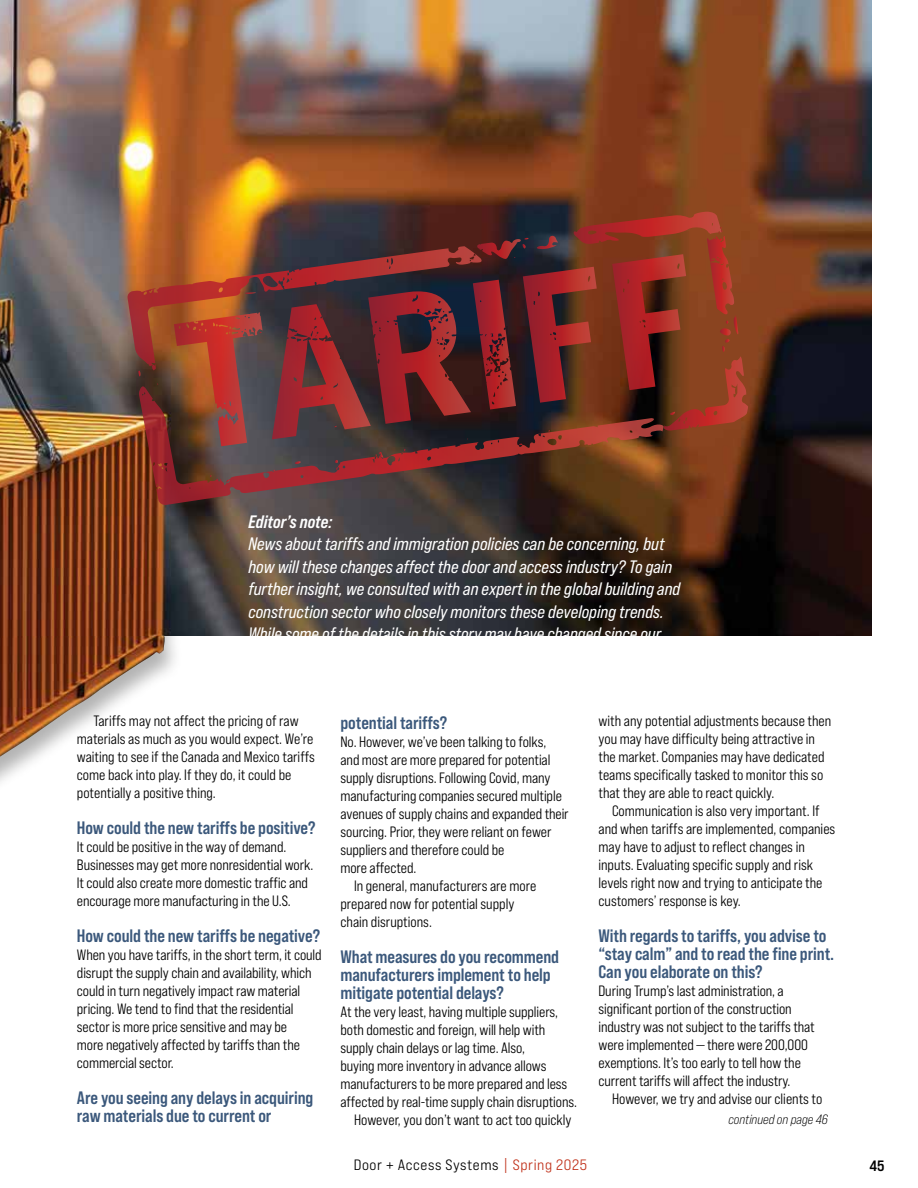
<style>
.page{position:relative;width:918px;height:1188px;background:#fff}
.page>*{position:absolute;margin:0;border:0;box-sizing:border-box;transform-origin:0 0}
.t1{font:18px/18px "Bebas Neue Pro Sm E Bd";letter-spacing:-.005em;color:#3b587b}
.t2{font:18px/22.5px "Bebas Neue Pro Sm E It";color:#fff}
.t3{font:18px "Bebas Neue Pro Sm E Bd It";color:#fff}
.t4{font:15px/18px "Bebas Neue Pro Sm E Md";letter-spacing:-.005em;color:#000}
.t5{font:15px "Bebas Neue Pro Exp Md";letter-spacing:.04em;color:#000}
.t6{font:15px "Bebas Neue Pro Exp Bd";color:#000}
.t7{font:13.5px "Bebas Neue Pro Sm E Bk It";color:#000}
.s1{color:#c0311a}
</style>
<div class="page">
<img style="left:0;top:635px;width:165px;height:122px">
<img style="left:0;top:0;width:872px;height:635px">
<svg style="left:138px;top:387px;width:526px;height:118px"></svg>
<svg style="left:226px;top:480px;width:4px;height:3px"></svg>
<svg style="left:138px;top:371px;width:3px;height:6px"></svg>
<svg style="left:127px;top:246px;width:145px;height:125px"></svg>
<svg style="left:174px;top:312px;width:90px;height:134px"></svg>
<svg style="left:272px;top:212px;width:476px;height:259px"></svg>
<p class="t3" style="left:248px;top:511px;width:86px">Editor’s note:</p>
<p class="t2" style="left:248px;top:532px;width:434px">News about tariffs and immigration policies can be concerning, but how will these changes affect the door and access industry? To gain further insight, we consulted with an expert in the global building and construction sector who closely monitors these developing trends.<br>While some of the details in this story may have changed since our</p>
<p class="t4" style="left:77px;top:712px;width:239px;text-indent:16px">Tariffs may not affect the pricing of raw materials as much as you would expect. We’re waiting to see if the Canada and Mexico tariffs come back into play. If they do, it could be potentially a positive thing.</p>
<p class="t1" style="left:77px;top:818px;width:240px">How could the new tariffs be positive?</p>
<p class="t4" style="left:77px;top:838px;width:238px">It could be positive in the way of demand.<br>Businesses may get more nonresidential work.<br>It could also create more domestic traffic and encourage more manufacturing in the U.S.</p>
<p class="t1" style="left:77px;top:926px;width:245px">How could the new tariffs be negative?</p>
<p class="t4" style="left:77px;top:946px;width:246px">When you have tariffs, in the short term, it could disrupt the supply chain and availability, which could in turn negatively impact raw material pricing. We tend to find that the residential sector is more price sensitive and may be<br>more negatively affected by tariffs than the commercial sector.</p>
<p class="t1" style="left:77px;top:1088px;width:238px">Are you seeing any delays in acquiring raw materials due to current or</p>
<p class="t1" style="left:340px;top:713px;width:108px">potential tariffs?</p>
<p class="t4" style="left:340px;top:733px;width:207px">No. However, we’ve been talking to folks,</p>
<p class="t4" style="left:340px;top:751px;width:211px">and most are more prepared for potential</p>
<p class="t4" style="left:340px;top:769px;width:212px">supply disruptions. Following Covid, many</p>
<p class="t4" style="left:340px;top:787px;width:223px">manufacturing companies secured multiple</p>
<p class="t4" style="left:340px;top:805px;width:230px">avenues of supply chains and expanded their</p>
<p class="t4" style="left:340px;top:823px;width:213px">sourcing. Prior, they were reliant on fewer</p>
<p class="t4" style="left:340px;top:841px;width:165px">suppliers and therefore could be</p>
<p class="t4" style="left:340px;top:859px;width:77px">more affected.</p>
<p class="t4" style="left:354px;top:877px;width:184px">In general, manufacturers are more</p>
<p class="t4" style="left:340px;top:895px;width:175px">prepared now for potential supply</p>
<p class="t4" style="left:340px;top:913px;width:93px">chain disruptions.</p>
<p class="t1" style="left:340px;top:947px;width:220px">What measures do you recommend manufacturers implement to help mitigate potential delays?</p>
<p class="t4" style="left:340px;top:1003px;width:219px">At the very least, having multiple suppliers,</p>
<p class="t4" style="left:340px;top:1021px;width:206px">both domestic and foreign, will help with</p>
<p class="t4" style="left:340px;top:1039px;width:186px">supply chain delays or lag time. Also,</p>
<p class="t4" style="left:340px;top:1057px;width:207px">buying more inventory in advance allows</p>
<p class="t4" style="left:340px;top:1075px;width:228px">manufacturers to be more prepared and less</p>
<p class="t4" style="left:340px;top:1093px;width:238px">affected by real-time supply chain disruptions.</p>
<p class="t4" style="left:354px;top:1111px;width:219px">However, you don’t want to act too quickly</p>
<p class="t4" style="left:598px;top:712px;width:234px">with any potential adjustments because then you may have difficulty being attractive in the market. Companies may have dedicated teams specifically tasked to monitor this so that they are able to react quickly.</p>
<p class="t4" style="left:598px;top:802px;width:238px;text-indent:14px">Communication is also very important. If and when tariffs are implemented, companies may have to adjust to reflect changes in inputs. Evaluating specific supply and risk levels right now and trying to anticipate the customers’ response is key.</p>
<p class="t1" style="left:598px;top:926px;width:237px">With regards to tariffs, you advise to “stay calm” and to read the fine print.<br>Can you elaborate on this?</p>
<p class="t4" style="left:598px;top:982px;width:218px">During Trump’s last administration, a significant portion of the construction industry was not subject to the tariffs that were implemented — there were 200,000 exemptions. It’s too early to tell how the current tariffs will affect the industry.</p>
<p class="t4" style="left:612px;top:1090px;width:212px">However, we try and advise our clients to</p>
<p class="t7" style="left:728px;top:1111px;width:101px">continued on page 46</p>
<p class="t5" style="left:354px;top:1155px;width:235px">Door + Access Systems <span class="s1">| Spring 2025</span></p>
<p class="t6" style="left:869px;top:1156px;width:17px">45</p>
</div>
